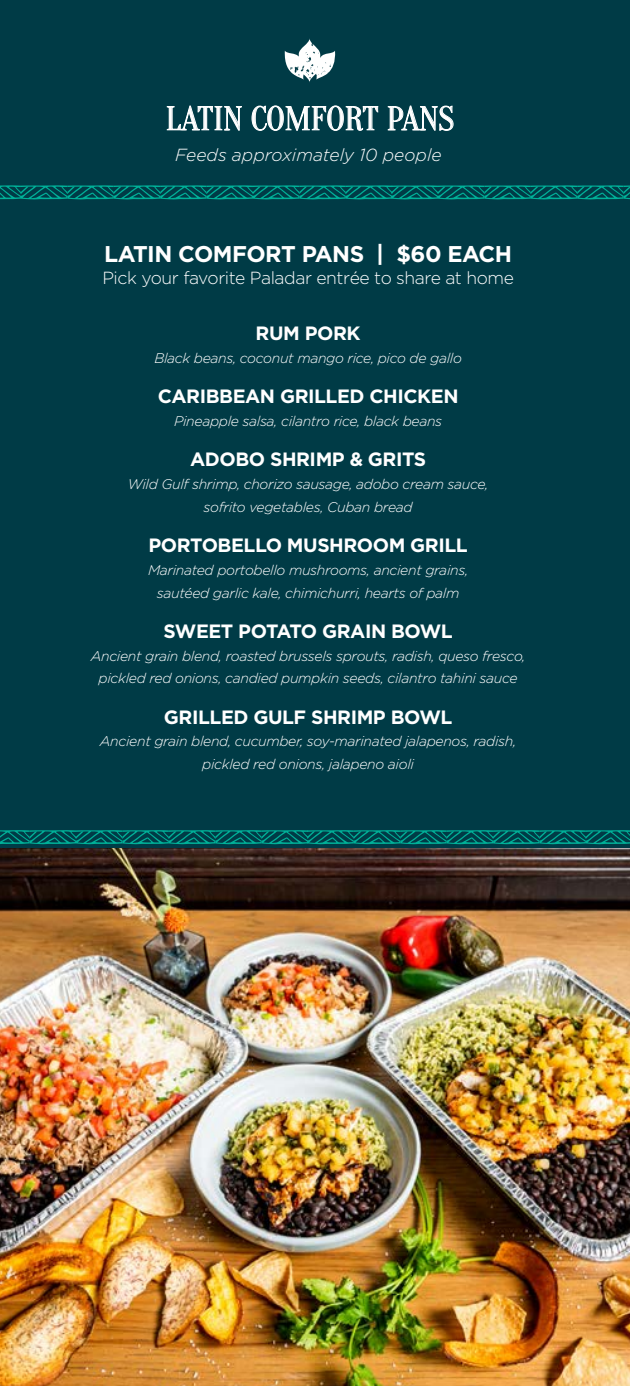
<style>
.page{position:relative;width:630px;height:1386px;background:#003b46}
.page>*{position:absolute;margin:0;border:0;box-sizing:border-box;transform-origin:0 0}
.t1{font:33.25px "Oranienbaum";color:#fff}
.t2{font:700 22.75px "Gotham";letter-spacing:-.025em;color:#fff}
.t3{font:700 19.25px "Gotham";letter-spacing:-.025em;color:#fff}
.t4{font:300 17.5px "Gotham HTF";letter-spacing:-.025em;color:#fff}
.t5{font:italic 300 17.5px "Gotham HTF";color:#fff}
.t6{font:italic 300 14px/22.8px "Gotham HTF";letter-spacing:-.025em;color:#fff;text-align:center}
</style>
<div class="page">
<img style="left:0;top:849px;width:630px;height:537px">
<svg style="left:0;top:830px;width:630px;height:14px"></svg>
<svg style="left:0;top:185px;width:630px;height:14px"></svg>
<svg style="left:166px;top:105px;width:76px;height:26px"></svg>
<svg style="left:251px;top:105px;width:128px;height:26px"></svg>
<svg style="left:387px;top:105px;width:67px;height:26px"></svg>
<svg style="left:284px;top:38px;width:52px;height:44px"></svg>
<h1 class="t1" style="left:166px;top:100px;width:290px">LATIN COMFORT PANS</h1>
<p class="t5" style="left:175px;top:145px;width:268px">Feeds approximately 10 people</p>
<h2 class="t2" style="left:104px;top:241px;width:410px">LATIN COMFORT PANS | $60 EACH</h2>
<p class="t4" style="left:102px;top:269px;width:413px">Pick your favorite Paladar entrée to share at home</p>
<h3 class="t3" style="left:256px;top:323px;width:107px">RUM PORK</h3>
<p class="t6" style="left:154px;top:347px;width:309px">Black beans, coconut mango rice, pico de gallo</p>
<h3 class="t3" style="left:158px;top:386px;width:302px">CARIBBEAN GRILLED CHICKEN</h3>
<p class="t6" style="left:174px;top:410px;width:270px">Pineapple salsa, cilantro rice, black beans</p>
<h3 class="t3" style="left:190px;top:449px;width:238px">ADOBO SHRIMP &amp; GRITS</h3>
<p class="t6" style="left:128px;top:473px;width:362px">Wild Gulf shrimp, chorizo sausage, adobo cream sauce, sofrito vegetables, Cuban bread</p>
<h3 class="t3" style="left:148px;top:534px;width:321px">PORTOBELLO MUSHROOM GRILL</h3>
<p class="t6" style="left:148px;top:559px;width:322px">Marinated portobello mushrooms, ancient grains, sautéed garlic kale, chimichurri, hearts of palm</p>
<h3 class="t3" style="left:164px;top:620px;width:291px">SWEET POTATO GRAIN BOWL</h3>
<p class="t6" style="left:91px;top:644px;width:436px">Ancient grain blend, roasted brussels sprouts, radish, queso fresco, pickled red onions, candied pumpkin seeds, cilantro tahini sauce</p>
<h3 class="t3" style="left:164px;top:706px;width:290px">GRILLED GULF SHRIMP BOWL</h3>
<p class="t6" style="left:100px;top:730px;width:418px">Ancient grain blend, cucumber, soy-marinated jalapenos, radish, pickled red onions, jalapeno aioli</p>
</div>
